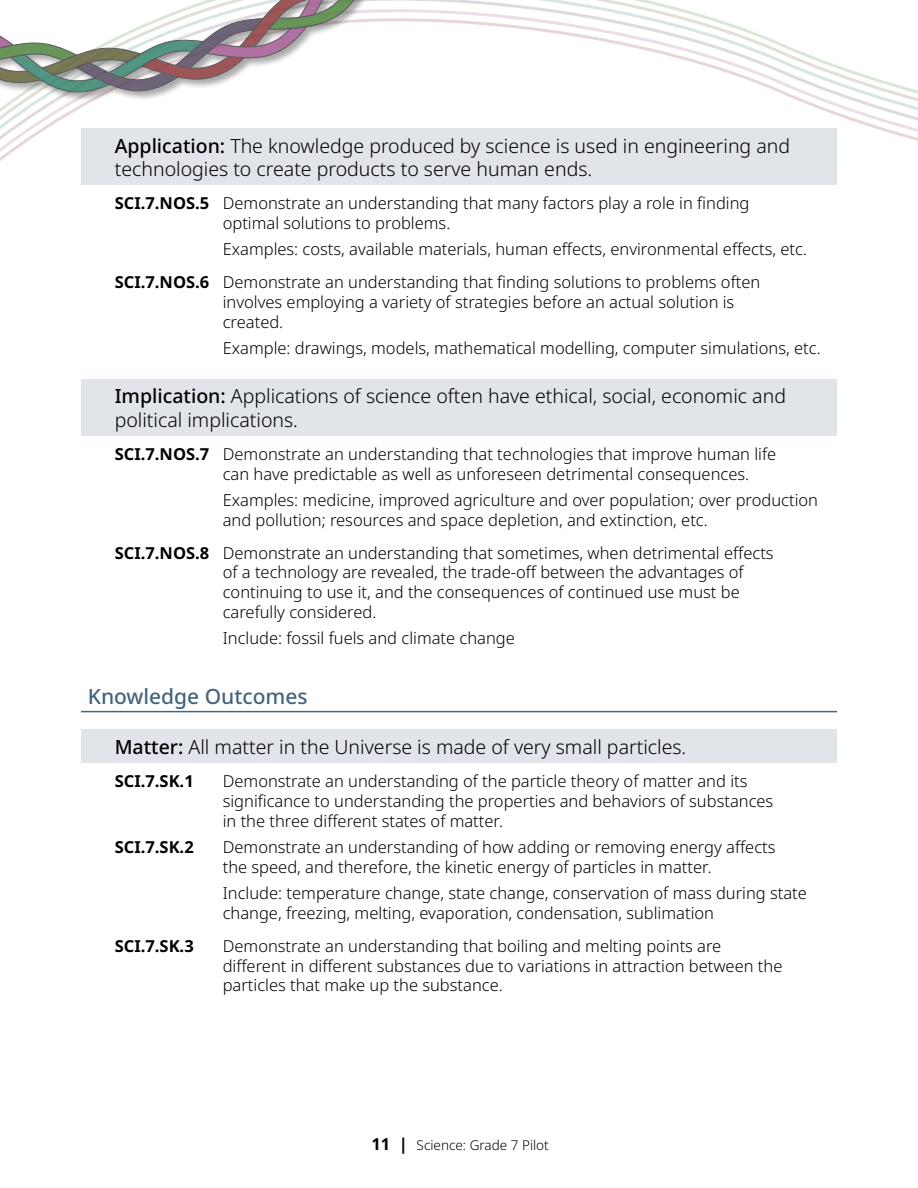
<style>
.page{position:relative;width:918px;height:1188px;background:#fff}
.page>*{position:absolute;margin:0;border:0;box-sizing:border-box;transform-origin:0 0}
.Header_Outcomes{font:500 21px "Noto Sans";color:#45657d}
.GLO{font:300 19.5px/23.4px "Noto Sans";color:#000}
.Learning_Outcome{font:300 16.5px/19.8px "Noto Sans";color:#000}
.Bullet_Outcome_no_bullet_End{font:300 16.5px/19.8px "Noto Sans";color:#000}
.Learning_Outcome_End{font:300 16.5px/19.8px "Noto Sans";color:#000}
.Learning_Outcome-2{font:700 16.5px "Noto Sans";color:#000}
.Learning_Outcome_End-2{font:700 16.5px "Noto Sans";color:#000}
.t1{font:300 13.5px "Noto Sans";color:#000}
.s1{font-weight:500}
.s2{font-weight:700}
.s3{font-weight:700;font-size:16.5px}
</style>
<div class="page">
<svg style="left:0;top:0;width:918px;height:161px"></svg>
<div style="left:0;top:0;width:515px;height:102px;background:#000;opacity:.4"></div>
<svg style="left:0;top:0;width:407px;height:96px"></svg>
<div style="left:81px;top:129px;width:756px;height:56px;background:#e1e4e8"></div>
<div style="left:81px;top:379px;width:756px;height:57px;background:#e1e4e8"></div>
<hr style="left:81px;top:711px;width:756px;height:1px;background:#45657d">
<div style="left:81px;top:730px;width:756px;height:33px;background:#e1e4e8"></div>
<h4 class="GLO" style="left:115px;top:134px;width:677px"><span class="s1">Application:</span> The knowledge produced by science is used in engineering and technologies to create products to serve human ends.</h4>
<p class="Learning_Outcome" style="left:223px;top:194px;width:528px;text-indent:-108px"><span class="s2">SCI.7.NOS.5</span> Demonstrate an understanding that many factors play a role in finding optimal solutions to problems.</p>
<h3 class="Bullet_Outcome_no_bullet_End" style="left:223px;top:240px;width:586px">Examples: costs, available materials, human effects, environmental effects, etc.</h3>
<p class="Learning_Outcome" style="left:223px;top:273px;width:539px;text-indent:-108px"><span class="s2">SCI.7.NOS.6</span> Demonstrate an understanding that finding solutions to problems often involves employing a variety of strategies before an actual solution is created.</p>
<h3 class="Bullet_Outcome_no_bullet_End" style="left:223px;top:339px;width:599px">Example: drawings, models, mathematical modelling, computer simulations, etc.</h3>
<h4 class="GLO" style="left:115px;top:385px;width:673px"><span class="s1">Implication:</span> Applications of science often have ethical, social, economic and political implications.</h4>
<p class="Learning_Outcome" style="left:223px;top:445px;width:555px;text-indent:-108px"><span class="s2">SCI.7.NOS.7</span> Demonstrate an understanding that technologies that improve human life can have predictable as well as unforeseen detrimental consequences.</p>
<h3 class="Bullet_Outcome_no_bullet_End" style="left:223px;top:491px;width:597px">Examples: medicine, improved agriculture and over population; over production and pollution; resources and space depletion, and extinction, etc.</h3>
<p class="Learning_Outcome" style="left:223px;top:543px;width:552px;text-indent:-108px"><span class="s2">SCI.7.NOS.8</span> Demonstrate an understanding that sometimes, when detrimental effects of a technology are revealed, the trade-off between the advantages of continuing to use it, and the consequences of continued use must be carefully considered.</p>
<h3 class="Bullet_Outcome_no_bullet_End" style="left:223px;top:629px;width:294px">Include: fossil fuels and climate change</h3>
<h3 class="Header_Outcomes" style="left:88px;top:682px;width:221px">Knowledge Outcomes</h3>
<h4 class="GLO" style="left:115px;top:736px;width:573px"><span class="s1">Matter:</span> All matter in the Universe is made of very small particles.</h4>
<p class="Learning_Outcome-2" style="left:115px;top:770px;width:81px">SCI.7.SK.1</p>
<p class="Learning_Outcome" style="left:223px;top:772px;width:552px">Demonstrate an understanding of the particle theory of matter and its significance to understanding the properties and behaviors of substances in the three different states of matter.</p>
<p class="Learning_Outcome-2" style="left:115px;top:836px;width:81px">SCI.7.SK.2</p>
<p class="Learning_Outcome" style="left:223px;top:838px;width:554px">Demonstrate an understanding of how adding or removing energy affects the speed, and therefore, the kinetic energy of particles in matter.</p>
<h3 class="Bullet_Outcome_no_bullet_End" style="left:223px;top:884px;width:586px">Include: temperature change, state change, conservation of mass during state change, freezing, melting, evaporation, condensation, sublimation</h3>
<p class="Learning_Outcome_End-2" style="left:115px;top:934px;width:81px">SCI.7.SK.3</p>
<p class="Learning_Outcome_End" style="left:223px;top:936px;width:561px">Demonstrate an understanding that boiling and melting points are different in different substances due to variations in attraction between the particles that make up the substance.</p>
<p class="t1" style="left:372px;top:1135px;width:179px"><span class="s3">11 |</span> Science: Grade 7 Pilot</p>
</div>
